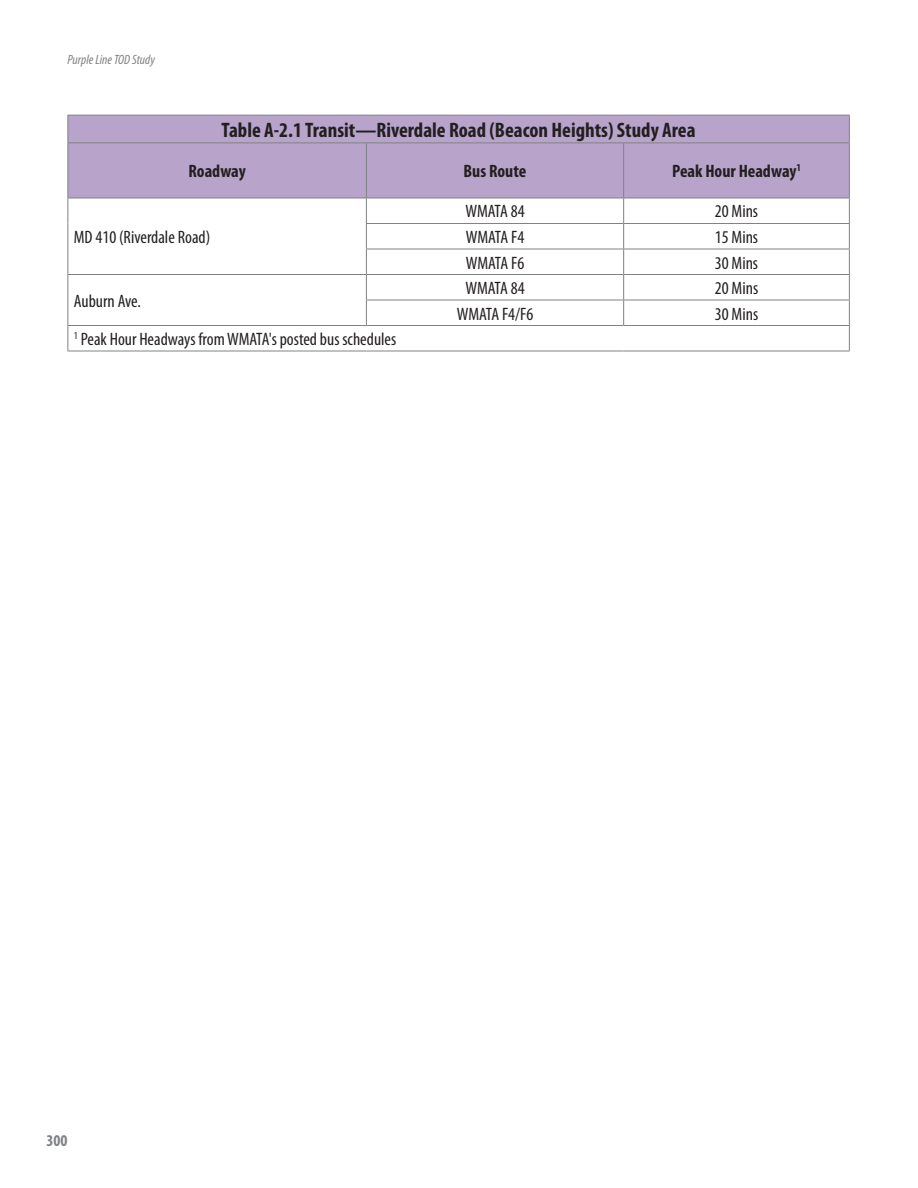
<style>
.page{position:relative;width:918px;height:1188px;background:#fff}
.page>*{position:absolute;margin:0;border:0;box-sizing:border-box;transform-origin:0 0}
.t1{font:700 condensed 21px "Myriad Pro";color:#231f20}
.t2{font:condensed 18px "Myriad Pro";color:#231f20}
.t3{font:700 condensed 18px "Myriad Pro";color:#231f20}
.t4{font:700 condensed 16.5px "Myriad Pro";color:#808285}
.t5{font:italic condensed 13.5px "Myriad Pro";color:#808285}
</style>
<div class="page">
<div style="left:69px;top:116px;width:780px;height:82px;background:#b8a4cb"></div>
<svg style="left:849px;top:116px;width:1px;height:26px"></svg>
<hr style="left:68px;top:115px;width:298px;height:1px;background:#808285">
<svg style="left:68px;top:116px;width:1px;height:26px"></svg>
<hr style="left:366px;top:115px;width:258px;height:1px;background:#808285">
<hr style="left:624px;top:115px;width:226px;height:1px;background:#808285">
<hr style="left:68px;top:142px;width:298px;height:1px;background:#808285">
<hr style="left:68px;top:143px;width:1px;height:55px;background:#808285">
<hr style="left:366px;top:142px;width:258px;height:1px;background:#808285">
<hr style="left:366px;top:143px;width:1px;height:55px;background:#808285">
<hr style="left:624px;top:142px;width:226px;height:1px;background:#808285">
<hr style="left:623px;top:143px;width:1px;height:55px;background:#808285">
<hr style="left:849px;top:143px;width:1px;height:55px;background:#808285">
<hr style="left:68px;top:198px;width:298px;height:1px;background:#808285">
<hr style="left:366px;top:198px;width:258px;height:1px;background:#808285">
<hr style="left:624px;top:198px;width:226px;height:1px;background:#808285">
<hr style="left:366px;top:223px;width:258px;height:1px;background:#808285">
<hr style="left:624px;top:223px;width:226px;height:1px;background:#808285">
<hr style="left:366px;top:249px;width:258px;height:1px;background:#808285">
<hr style="left:624px;top:249px;width:226px;height:1px;background:#808285">
<hr style="left:68px;top:274px;width:298px;height:1px;background:#808285">
<hr style="left:366px;top:274px;width:258px;height:1px;background:#808285">
<hr style="left:624px;top:274px;width:226px;height:1px;background:#808285">
<hr style="left:366px;top:300px;width:258px;height:1px;background:#808285">
<svg style="left:366px;top:198px;width:1px;height:127px"></svg>
<hr style="left:624px;top:300px;width:226px;height:1px;background:#808285">
<svg style="left:623px;top:198px;width:1px;height:127px"></svg>
<svg style="left:849px;top:198px;width:1px;height:153px"></svg>
<hr style="left:68px;top:325px;width:298px;height:1px;background:#808285">
<svg style="left:68px;top:198px;width:1px;height:153px"></svg>
<hr style="left:366px;top:325px;width:258px;height:1px;background:#808285">
<hr style="left:624px;top:325px;width:226px;height:1px;background:#808285">
<hr style="left:68px;top:351px;width:298px;height:1px;background:#808285">
<hr style="left:366px;top:351px;width:258px;height:1px;background:#808285">
<hr style="left:624px;top:351px;width:226px;height:1px;background:#808285">
<p class="t5" style="left:68px;top:52px;width:89px">Purple Line TOD Study</p>
<p class="t1" style="left:222px;top:117px;width:475px">Table A-2.1 Transit—Riverdale Road (Beacon Heights) Study Area</p>
<p class="t3" style="left:189px;top:160px;width:59px">Roadway</p>
<p class="t3" style="left:464px;top:160px;width:64px">Bus Route</p>
<p class="t3" style="left:672px;top:160px;width:130px">Peak Hour Headway<sup>1</sup></p>
<p class="t2" style="left:74px;top:226px;width:138px">MD 410 (Riverdale Road)</p>
<p class="t2" style="left:74px;top:290px;width:69px">Auburn Ave.</p>
<p class="t2" style="left:74px;top:328px;width:324px"><sup>1</sup> Peak Hour Headways from WMATA's posted bus schedules</p>
<p class="t2" style="left:465px;top:201px;width:61px">WMATA 84</p>
<p class="t2" style="left:715px;top:201px;width:45px">20 Mins</p>
<p class="t2" style="left:466px;top:226px;width:60px">WMATA F4</p>
<p class="t2" style="left:715px;top:226px;width:45px">15 Mins</p>
<p class="t2" style="left:466px;top:252px;width:60px">WMATA F6</p>
<p class="t2" style="left:715px;top:252px;width:45px">30 Mins</p>
<p class="t2" style="left:465px;top:277px;width:61px">WMATA 84</p>
<p class="t2" style="left:715px;top:277px;width:45px">20 Mins</p>
<p class="t2" style="left:457px;top:303px;width:78px">WMATA F4/F6</p>
<p class="t2" style="left:715px;top:303px;width:45px">30 Mins</p>
<p class="t4" style="left:46px;top:1131px;width:23px">300</p>
</div>
